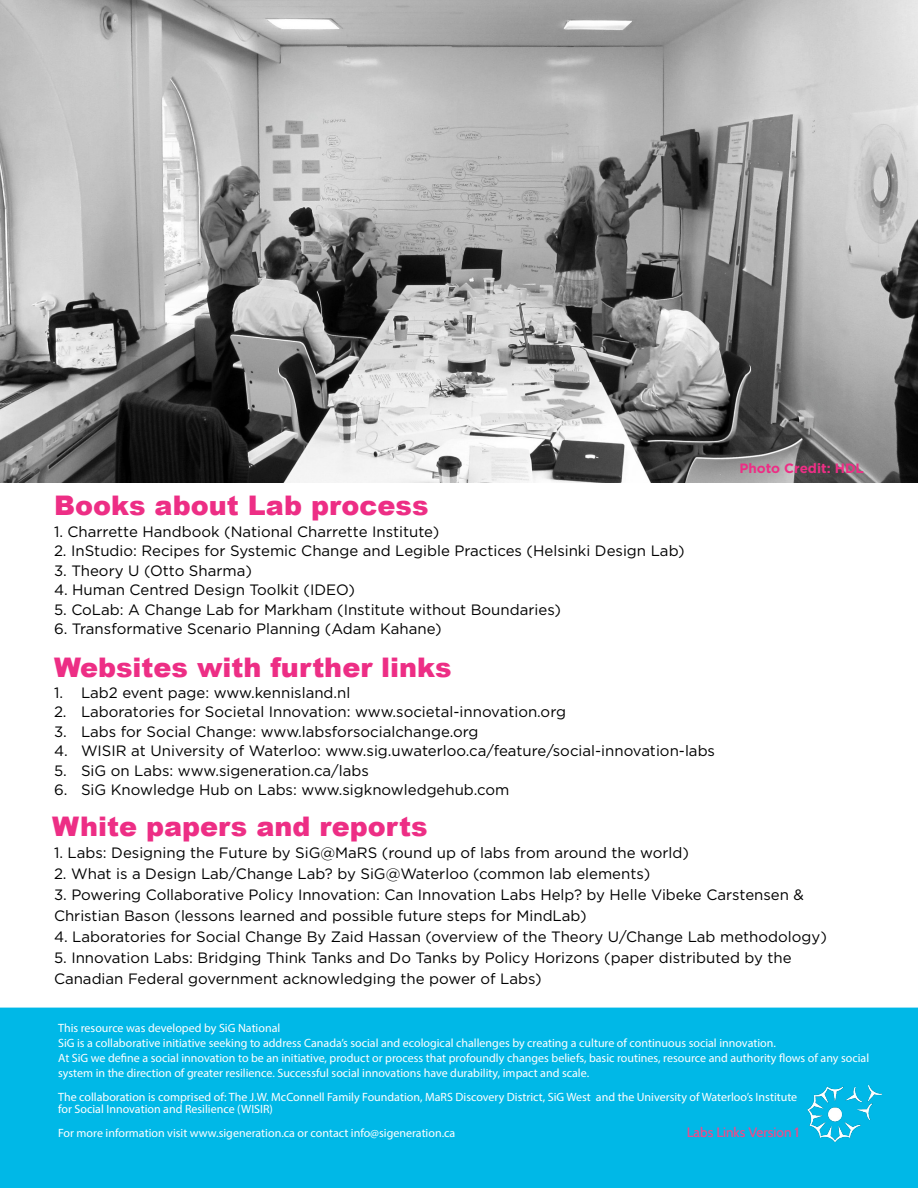
<style>
.page{position:relative;width:918px;height:1188px;background:#fff}
.page>*{position:absolute;margin:0;border:0;box-sizing:border-box;transform-origin:0 0}
.t1{font:900 27px "Arial";color:#ed2e85}
.t2{font:15px/21px "Gotham";color:#000}
.t3{font:500 13.5px "Cabin";color:#ef4a8a}
.t4{font:700 13.5px "Gotham";color:#ed2e85}
.t5{font:12px/15px "Myriad Pro";color:#fff}
</style>
<div class="page">
<div style="left:0;top:1008px;width:918px;height:180px;background:#00b8e7"></div>
<img style="left:802px;top:1086px;width:80px;height:56px">
<img style="left:0;top:0;width:918px;height:482px">
<h1 class="t1" style="left:54px;top:486px;width:376px">Books about Lab process</h1>
<p class="t2" style="left:54px;top:521px;width:387px">1. Charrette Handbook (National Charrette Institute)</p>
<p class="t2" style="left:54px;top:540px;width:632px">2. InStudio: Recipes for Systemic Change and Legible Practices (Helsinki Design Lab)</p>
<p class="t2" style="left:54px;top:560px;width:199px">3. Theory U (Otto Sharma)</p>
<p class="t2" style="left:54px;top:579px;width:303px">4. Human Centred Design Toolkit (IDEO)</p>
<p class="t2" style="left:54px;top:599px;width:509px">5. CoLab: A Change Lab for Markham (Institute without Boundaries)</p>
<p class="t2" style="left:54px;top:618px;width:389px">6. Transformative Scenario Planning (Adam Kahane)</p>
<h1 class="t1" style="left:54px;top:648px;width:399px">Websites with further links</h1>
<p class="t2" style="left:54px;top:682px;width:298px">1. Lab2 event page: www.kennisland.nl</p>
<p class="t2" style="left:54px;top:701px;width:514px">2. Laboratories for Societal Innovation: www.societal-innovation.org</p>
<p class="t2" style="left:54px;top:721px;width:426px">3. Labs for Social Change: www.labsforsocialchange.org</p>
<p class="t2" style="left:54px;top:740px;width:663px">4. WISIR at University of Waterloo: www.sig.uwaterloo.ca/feature/social-innovation-labs</p>
<p class="t2" style="left:54px;top:760px;width:316px">5. SiG on Labs: www.sigeneration.ca/labs</p>
<p class="t2" style="left:54px;top:779px;width:457px">6. SiG Knowledge Hub on Labs: www.sigknowledgehub.com</p>
<h1 class="t1" style="left:52px;top:807px;width:377px">White papers and reports</h1>
<p class="t4" style="left:740px;top:460px;width:106px">Photo Credit: HDL</p>
<p class="t2" style="left:54px;top:842px;width:636px">1. Labs: Designing the Future by SiG@MaRS (round up of labs from around the world)</p>
<p class="t2" style="left:54px;top:863px;width:598px">2. What is a Design Lab/Change Lab? by SiG@Waterloo (common lab elements)</p>
<p class="t2" style="left:54px;top:884px;width:752px">3. Powering Collaborative Policy Innovation: Can Innovation Labs Help? by Helle Vibeke Carstensen &amp;<br>Christian Bason (lessons learned and possible future steps for MindLab)</p>
<p class="t2" style="left:54px;top:926px;width:774px">4. Laboratories for Social Change By Zaid Hassan (overview of the Theory U/Change Lab methodology)</p>
<p class="t2" style="left:54px;top:947px;width:739px">5. Innovation Labs: Bridging Think Tanks and Do Tanks by Policy Horizons (paper distributed by the<br>Canadian Federal government acknowledging the power of Labs)</p>
<p class="t5" style="left:58px;top:1020px;width:813px">This resource was developed by SiG National<br>SiG is a collaborative initiative seeking to address Canada’s social and ecological challenges by creating a culture of continuous social innovation.<br>At SiG we define a social innovation to be an initiative, product or process that profoundly changes beliefs, basic routines, resource and authority flows of any social system in the direction of greater resilience. Successful social innovations have durability, impact and scale.</p>
<p class="t5" style="left:58px;top:1090px;width:741px;line-height:12px">The collaboration is comprised of: The J.W. McConnell Family Foundation, MaRS Discovery District, SiG West and the University of Waterloo’s Institute for Social Innovation and Resilience (WISIR)</p>
<p class="t5" style="left:58px;top:1125px;width:399px">For more information visit www.sigeneration.ca or contact info@sigeneration.ca</p>
<p class="t3" style="left:687px;top:1124px;width:114px">Labs Links Version 1</p>
</div>
